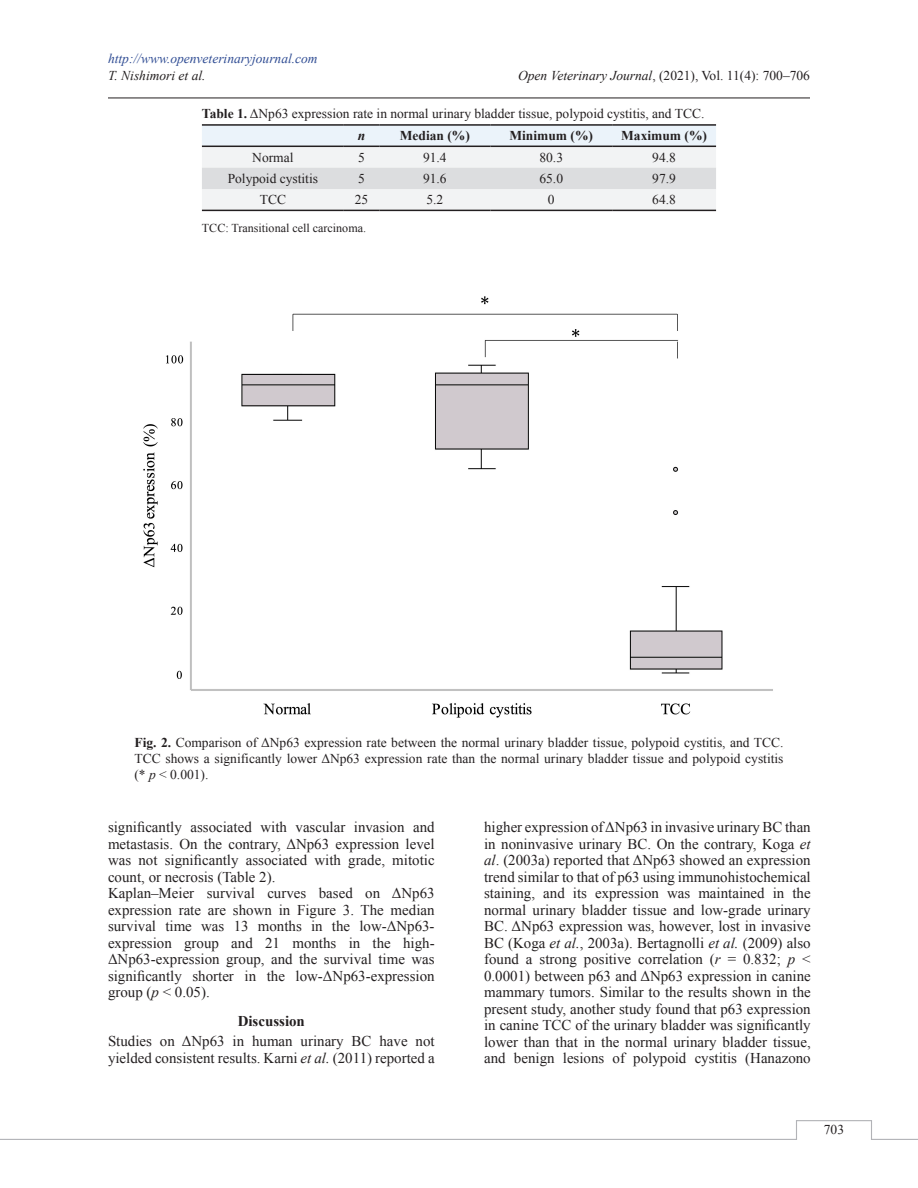
<style>
.page{position:relative;width:918px;height:1188px;background:#fff}
.page>*{position:absolute;margin:0;border:0;box-sizing:border-box;transform-origin:0 0}
.Para{font:15px/16.5px "Times New Roman";color:#231f20;text-align:justify}
.A_Head{font:700 15px "Times New Roman";color:#231f20}
.Fig_Caption{font:13.5px/16.2px "Times New Roman";color:#231f20;text-align:justify}
.Table_Caption{font:13.5px "Times New Roman";color:#231f20}
.Table_Text{font:13.5px "Times New Roman";color:#231f20}
.t1{font:italic 13.5px "Times New Roman";color:#304d94}
.Table_Text-2{font:700 13.5px "Times New Roman";color:#231f20}
.t2{font:italic 13.5px "Times New Roman";color:#231f20}
.Table_Text-3{font:italic 700 13.5px "Times New Roman";color:#231f20}
.Table_Source{font:12px "Times New Roman";color:#231f20}
.s1{font-style:italic}
.s2{font-weight:700}
</style>
<div class="page">
<hr style="left:108px;top:98px;width:702px;height:1px;background:#231f20">
<svg style="left:0;top:1120px;width:918px;height:20px"></svg>
<img style="left:143px;top:296px;width:630px;height:422px">
<svg style="left:202px;top:126px;width:514px;height:84px"></svg>
<hr style="left:202px;top:124px;width:142px;height:2px;background:#231f20">
<hr style="left:344px;top:124px;width:35px;height:2px;background:#231f20">
<hr style="left:379px;top:124px;width:111px;height:2px;background:#231f20">
<hr style="left:490px;top:124px;width:122px;height:2px;background:#231f20">
<hr style="left:612px;top:124px;width:104px;height:2px;background:#231f20">
<hr style="left:202px;top:146px;width:142px;height:1px;background:#231f20">
<hr style="left:344px;top:146px;width:35px;height:1px;background:#231f20">
<hr style="left:379px;top:146px;width:111px;height:1px;background:#231f20">
<hr style="left:490px;top:146px;width:122px;height:1px;background:#231f20">
<hr style="left:612px;top:146px;width:104px;height:1px;background:#231f20">
<hr style="left:202px;top:210px;width:142px;height:1px;background:#231f20">
<hr style="left:344px;top:210px;width:35px;height:1px;background:#231f20">
<hr style="left:379px;top:210px;width:111px;height:1px;background:#231f20">
<hr style="left:490px;top:210px;width:122px;height:1px;background:#231f20">
<hr style="left:612px;top:210px;width:104px;height:1px;background:#231f20">
<p class="t1" style="left:108px;top:50px;width:211px">http://www.openveterinaryjournal.com</p>
<p class="t2" style="left:108px;top:66px;width:99px">T. Nishimori et al.</p>
<p class="Fig_Caption" style="left:518px;top:67px;width:293px"><span class="s1">Open Veterinary Journal</span>, (2021), Vol. 11(4): 700–706</p>
<p class="Table_Caption" style="left:202px;top:105px;width:504px"><span class="s2">Table 1.</span> ΔNp63 expression rate in normal urinary bladder tissue, polypoid cystitis, and TCC.</p>
<p class="Table_Text-3" style="left:358px;top:126px;width:9px">n</p>
<p class="Table_Text-2" style="left:400px;top:126px;width:72px">Median (%)</p>
<p class="Table_Text-2" style="left:509px;top:126px;width:85px">Minimum (%)</p>
<p class="Table_Text-2" style="left:621px;top:126px;width:87px">Maximum (%)</p>
<p class="Table_Text" style="left:252px;top:148px;width:43px">Normal</p>
<p class="Table_Text" style="left:358px;top:148px;width:8px">5</p>
<p class="Table_Text" style="left:423px;top:148px;width:25px">91.4</p>
<p class="Table_Text" style="left:539px;top:148px;width:25px">80.3</p>
<p class="Table_Text" style="left:652px;top:148px;width:25px">94.8</p>
<p class="Table_Text" style="left:228px;top:169px;width:92px">Polypoid cystitis</p>
<p class="Table_Text" style="left:358px;top:169px;width:8px">5</p>
<p class="Table_Text" style="left:423px;top:169px;width:25px">91.6</p>
<p class="Table_Text" style="left:539px;top:169px;width:25px">65.0</p>
<p class="Table_Text" style="left:652px;top:169px;width:25px">97.9</p>
<p class="Table_Text" style="left:260px;top:191px;width:28px">TCC</p>
<p class="Table_Text" style="left:355px;top:191px;width:15px">25</p>
<p class="Table_Text" style="left:426px;top:191px;width:18px">5.2</p>
<p class="Table_Text" style="left:548px;top:191px;width:8px">0</p>
<p class="Table_Text" style="left:652px;top:191px;width:25px">64.8</p>
<p class="Table_Source" style="left:202px;top:220px;width:166px">TCC: Transitional cell carcinoma.</p>
<p class="Fig_Caption" style="left:134px;top:734px;width:651px"><span class="s2">Fig. 2.</span> Comparison of ΔNp63 expression rate between the normal urinary bladder tissue, polypoid cystitis, and TCC.<br>TCC shows a significantly lower ΔNp63 expression rate than the normal urinary bladder tissue and polypoid cystitis (* <span class="s1">p</span> &lt; 0.001).</p>
<p class="Para" style="left:108px;top:819px;width:328px">significantly associated with vascular invasion and metastasis. On the contrary, ΔNp63 expression level was not significantly associated with grade, mitotic count, or necrosis (Table 2).</p>
<p class="Para" style="left:108px;top:885px;width:328px">Kaplan–Meier survival curves based on ΔNp63 expression rate are shown in Figure 3. The median survival time was 13 months in the low-ΔNp63- expression group and 21 months in the high-ΔNp63-expression group, and the survival time was significantly shorter in the low-ΔNp63-expression group (<span class="s1">p</span> &lt; 0.05).</p>
<p class="A_Head" style="left:238px;top:1010px;width:69px">Discussion</p>
<p class="Para" style="left:108px;top:1033px;width:328px">Studies on ΔNp63 in human urinary BC have not yielded consistent results. Karni <span class="s1">et al.</span> (2011) reported a</p>
<p class="Para" style="left:484px;top:819px;width:328px">higher expression of ΔNp63 in invasive urinary BC than in noninvasive urinary BC. On the contrary, Koga <span class="s1">et al</span>. (2003a) reported that ΔNp63 showed an expression trend similar to that of p63 using immunohistochemical staining, and its expression was maintained in the normal urinary bladder tissue and low-grade urinary BC. ΔNp63 expression was, however, lost in invasive BC (Koga <span class="s1">et al.</span>, 2003a). Bertagnolli <span class="s1">et al.</span> (2009) also found a strong positive correlation (<span class="s1">r</span> = 0.832; <span class="s1">p</span> &lt; 0.0001) between p63 and ΔNp63 expression in canine mammary tumors. Similar to the results shown in the present study, another study found that p63 expression in canine TCC of the urinary bladder was significantly lower than that in the normal urinary bladder tissue, and benign lesions of polypoid cystitis (Hanazono</p>
<p class="Fig_Caption" style="left:824px;top:1121px;width:22px">703</p>
</div>
